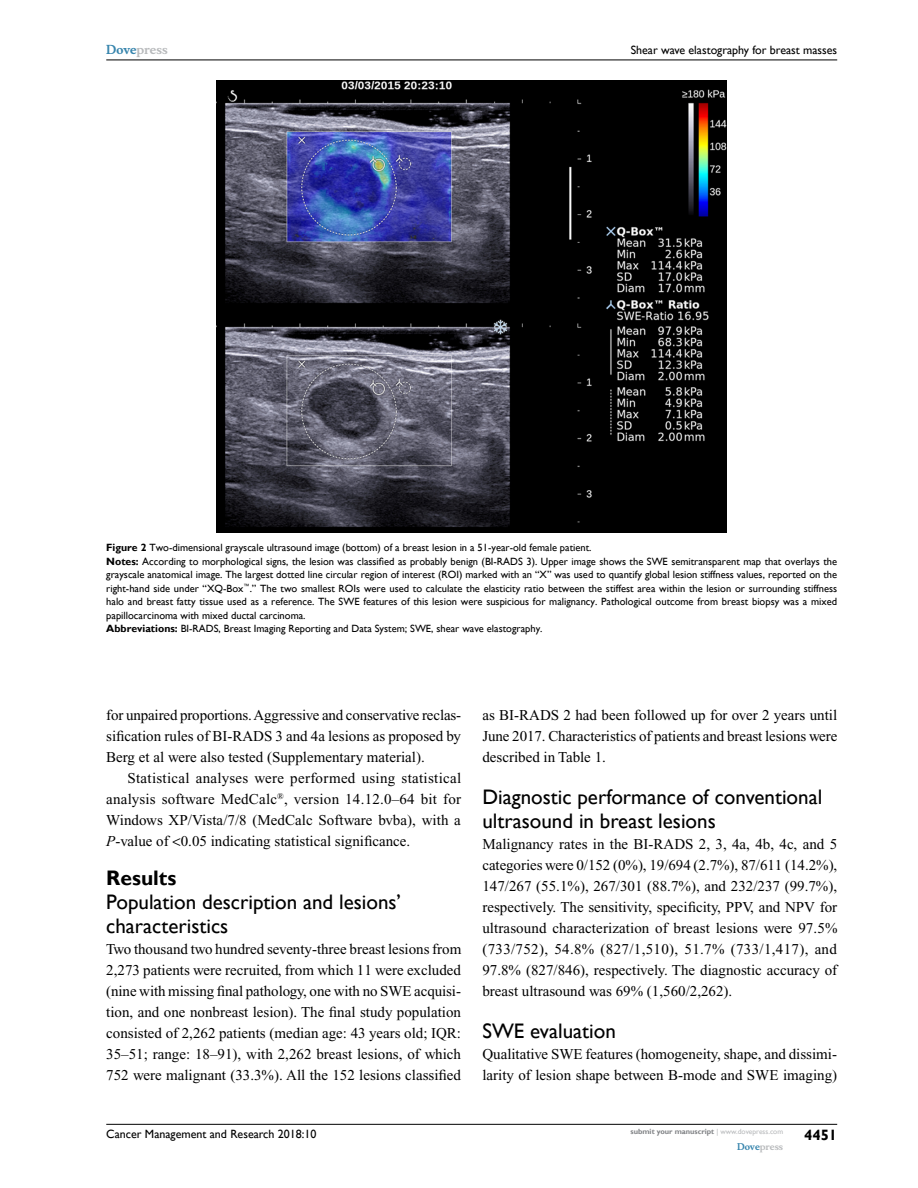
<style>
.page{position:relative;width:918px;height:1188px;background:#fff}
.page>*{position:absolute;margin:0;border:0;box-sizing:border-box;transform-origin:0 0}
.t1{font:21px/24px "Gill Sans";color:#000}
.t2{font:700 21px "Gill Sans";color:#000}
.t3{font:15px/21px "Times New Roman";color:#000;text-align:justify}
.t4{font:700 15px "Gill Sans";color:#000}
.t5{font:12px "Gill Sans";color:#000}
.t6{font:700 12px "Musee";color:#b8babc}
.t7{font:10.5px/13.5px "Gill Sans";color:#000}
.t8{font:700 9px "Musee";color:#b8babc}
.t9{font:700 7.5px "Gill Sans";color:#808285}
.s1{color:#3785ad}
.s2{font-weight:700}
.s3{font-style:italic}
.s4{font-weight:400;color:#b8babc}
</style>
<div class="page">
<hr style="left:106px;top:1124px;width:731px;height:1px;background:#000">
<hr style="left:106px;top:60px;width:731px;height:1px;background:#000">
<img style="left:217px;top:81px;width:510px;height:451px">
<p class="t6" style="left:106px;top:43px;width:63px"><span class="s1">Dove</span>press</p>
<p class="t5" style="left:631px;top:43px;width:208px">Shear wave elastography for breast masses</p>
<p class="t7" style="left:106px;top:541px;width:732px"><span class="s2">Figure 2</span> Two-dimensional grayscale ultrasound image (bottom) of a breast lesion in a 51-year-old female patient.<br><span class="s2">Notes:</span> According to morphological signs, the lesion was classified as probably benign (BI-RADS 3). Upper image shows the SWE semitransparent map that overlays the grayscale anatomical image. The largest dotted line circular region of interest (ROI) marked with an “X” was used to quantify global lesion stiffness values, reported on the right-hand side under “XQ-Box<sup>™</sup>.” The two smallest ROIs were used to calculate the elasticity ratio between the stiffest area within the lesion or surrounding stiffness halo and breast fatty tissue used as a reference. The SWE features of this lesion were suspicious for malignancy. Pathological outcome from breast biopsy was a mixed papillocarcinoma with mixed ductal carcinoma.<br><span class="s2">Abbreviations:</span> BI-RADS, Breast Imaging Reporting and Data System; SWE, shear wave elastography.</p>
<p class="t3" style="left:106px;top:704px;width:357px">for unpaired proportions. Aggressive and conservative reclas&shy;sification rules of BI-RADS 3 and 4a lesions as proposed by Berg et al were also tested (Supplementary material).</p>
<p class="t3" style="left:106px;top:767px;width:356px;text-indent:21px">Statistical analyses were performed using statistical analysis software MedCalc<sup>®</sup>, version 14.12.0–64 bit for Windows XP/Vista/7/8 (MedCalc Software bvba), with a <span class="s3">P</span>-value of 0.05 indicating statistical significance.</p>
<h1 class="t2" style="left:106px;top:865px;width:72px">Results</h1>
<h1 class="t1" style="left:106px;top:890px;width:296px">Population description and lesions’ characteristics</h1>
<p class="t3" style="left:106px;top:938px;width:357px">Two thousand two hundred seventy-three breast lesions from 2,273 patients were recruited, from which 11 were excluded (nine with missing final pathology, one with no SWE acquisi&shy;tion, and one nonbreast lesion). The final study population consisted of 2,262 patients (median age: 43 years old; IQR:<br>35–51; range: 18–91), with 2,262 breast lesions, of which 752 were malignant (33.3%). All the 152 lesions classified</p>
<p class="t3" style="left:482px;top:704px;width:356px">as BI-RADS 2 had been followed up for over 2 years until June 2017. Characteristics of patients and breast lesions were described in Table 1.</p>
<h1 class="t1" style="left:482px;top:785px;width:341px">Diagnostic performance of conventional ultrasound in breast lesions</h1>
<p class="t3" style="left:482px;top:833px;width:357px">Malignancy rates in the BI-RADS 2, 3, 4a, 4b, 4c, and 5 categories were 0/152 (0%), 19/694 (2.7%), 87/611 (14.2%), 147/267 (55.1%), 267/301 (88.7%), and 232/237 (99.7%), respectively. The sensitivity, specificity, PPV, and NPV for ultrasound characterization of breast lesions were 97.5% (733/752), 54.8% (827/1,510), 51.7% (733/1,417), and 97.8% (827/846), respectively. The diagnostic accuracy of breast ultrasound was 69% (1,560/2,262).</p>
<h1 class="t1" style="left:482px;top:1019px;width:135px">SWE evaluation</h1>
<p class="t3" style="left:482px;top:1043px;width:356px">Qualitative SWE features (homogeneity, shape, and dissimi&shy;larity of lesion shape between B-mode and SWE imaging)</p>
<p class="t5" style="left:106px;top:1127px;width:212px">Cancer Management and Research 2018:10</p>
<p class="t9" style="left:631px;top:1127px;width:154px">submit your manuscript <span class="s4">| www.dovepress.com</span></p>
<p class="t8" style="left:737px;top:1141px;width:48px"><span class="s1">Dove</span>press</p>
<p class="t4" style="left:804px;top:1126px;width:35px">4451</p>
</div>
